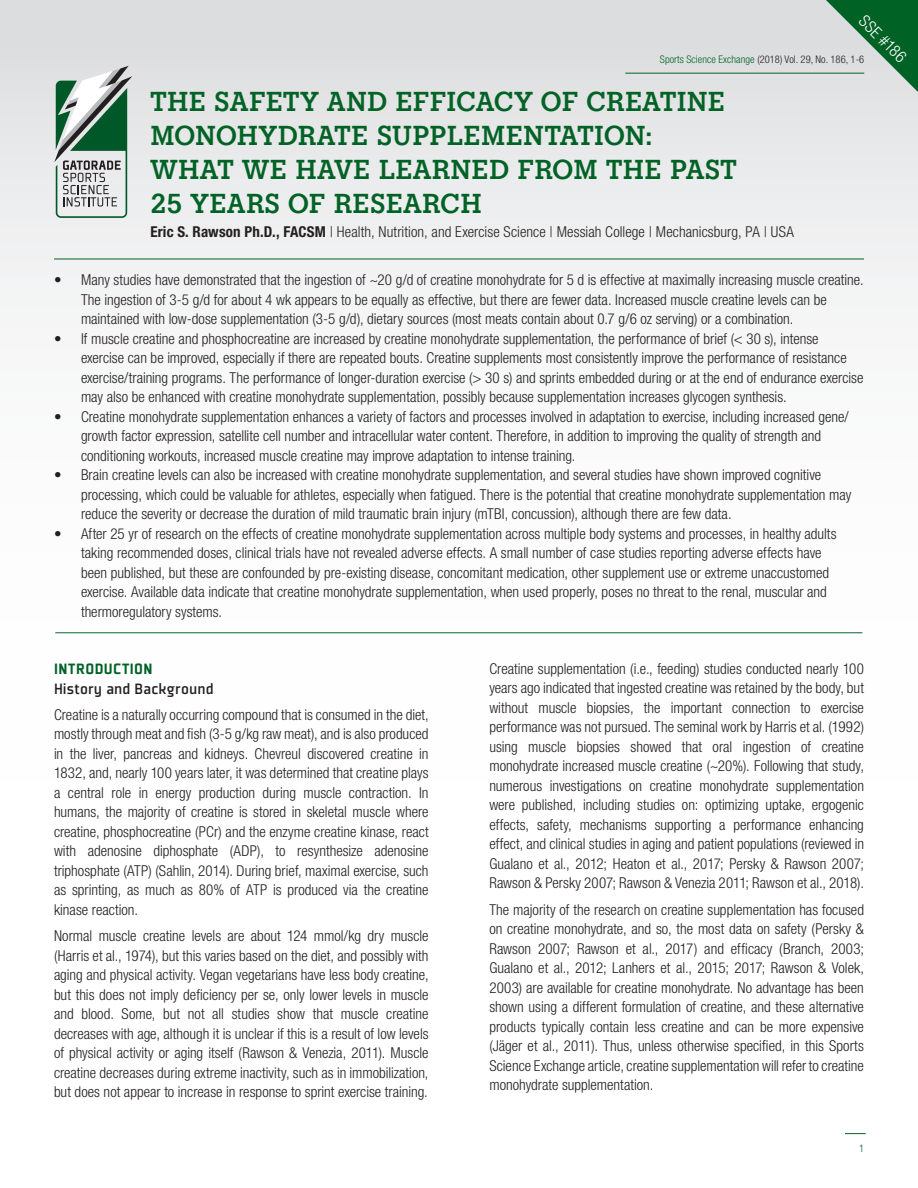
<style>
.page{position:relative;width:918px;height:1188px;background:#fff}
.page>*{position:absolute;margin:0;border:0;box-sizing:border-box;transform-origin:0 0}
.t1{font:700 28.5px/34.2px "Gatorade";letter-spacing:.015em;color:#016226}
.REFERENCES{font:500 16.5px "Plexes Pro";letter-spacing:.005em;color:#231f20}
.REFERENCES-2{font:900 16.5px "Plexes Pro";letter-spacing:.02em;color:#016226}
.t2{font:300 condensed 16.5px "Helvetica Neue LT Pro";color:#fff}
.REFERENCES-3{font:300 condensed 15px/19.5px "Helvetica Neue LT Pro";color:#231f20}
.AUTHOR{font:300 condensed 15px "Helvetica Neue LT Pro";letter-spacing:.005em;color:#231f20}
.t3{font:300 condensed 10.5px "Helvetica Neue LT Pro";letter-spacing:.005em;color:#231f20}
.t4{font:300 condensed 10.5px "Helvetica Neue LT Pro";color:#016226}
.t5{font:10.05px "Plexes Pro";color:#231f20}
.s1{color:#016226}
.s2{font-weight:700}
</style>
<div class="page">
<div style="left:0;top:0;width:918px;height:1188px;background:linear-gradient(to bottom,#e8e8e9,#fff)"></div>
<svg style="left:826px;top:0;width:92px;height:92px;background:#70a083"></svg>
<svg style="left:54px;top:66px;width:78px;height:152px;background:#9aafa5"></svg>
<hr style="left:54px;top:259px;width:810px;height:1px;background:#016226">
<hr style="left:55px;top:632px;width:807px;height:1px;background:#0c6333">
<hr style="left:625px;top:73px;width:239px;height:1px;background:#016226">
<svg style="left:845px;top:1133px;width:21px;height:1px"></svg>
<p class="t2" style="left:869px;top:11px;width:61px;rotate:45deg">SSE #186</p>
<p class="t3" style="left:660px;top:53px;width:206px"><span class="s1">Sports Science Exchange</span> (2018) Vol. 29, No. 186, 1-6</p>
<p class="t1" style="left:150px;top:85px;width:588px">THE SAFETY AND EFFICACY OF CREATINE<br>MONOHYDRATE SUPPLEMENTATION:<br>WHAT WE HAVE LEARNED FROM THE PAST<br>25 YEARS OF RESEARCH</p>
<p class="AUTHOR" style="left:150px;top:223px;width:645px"><span class="s2">Eric S. Rawson Ph.D., FACSM</span> | Health, Nutrition, and Exercise Science | Messiah College | Mechanicsburg, PA | USA</p>
<p class="REFERENCES-3" style="left:81px;top:270px;width:784px;text-indent:-27px">• Many studies have demonstrated that the ingestion of ~20 g/d of creatine monohydrate for 5 d is effective at maximally increasing muscle creatine.<br>The ingestion of 3-5 g/d for about 4 wk appears to be equally as effective, but there are fewer data. Increased muscle creatine levels can be maintained with low-dose supplementation (3-5 g/d), dietary sources (most meats contain about 0.7 g/6 oz serving) or a combination.</p>
<p class="REFERENCES-3" style="left:81px;top:329px;width:784px;text-indent:-27px">• If muscle creatine and phosphocreatine are increased by creatine monohydrate supplementation, the performance of brief (&lt; 30 s), intense exercise can be improved, especially if there are repeated bouts. Creatine supplements most consistently improve the performance of resistance exercise/training programs. The performance of longer-duration exercise (&gt; 30 s) and sprints embedded during or at the end of endurance exercise may also be enhanced with creatine monohydrate supplementation, possibly because supplementation increases glycogen synthesis.</p>
<p class="REFERENCES-3" style="left:81px;top:407px;width:769px;text-indent:-27px">• Creatine monohydrate supplementation enhances a variety of factors and processes involved in adaptation to exercise, including increased gene/ growth factor expression, satellite cell number and intracellular water content. Therefore, in addition to improving the quality of strength and conditioning workouts, increased muscle creatine may improve adaptation to intense training.</p>
<p class="REFERENCES-3" style="left:81px;top:465px;width:772px;text-indent:-27px">• Brain creatine levels can also be increased with creatine monohydrate supplementation, and several studies have shown improved cognitive processing, which could be valuable for athletes, especially when fatigued. There is the potential that creatine monohydrate supplementation may reduce the severity or decrease the duration of mild traumatic brain injury (mTBI, concussion), although there are few data.</p>
<p class="REFERENCES-3" style="left:81px;top:524px;width:757px;text-indent:-27px">• After 25 yr of research on the effects of creatine monohydrate supplementation across multiple body systems and processes, in healthy adults taking recommended doses, clinical trials have not revealed adverse effects. A small number of case studies reporting adverse effects have been published, but these are confounded by pre-existing disease, concomitant medication, other supplement use or extreme unaccustomed exercise. Available data indicate that creatine monohydrate supplementation, when used properly, poses no threat to the renal, muscular and thermoregulatory systems.</p>
<p class="t5" style="left:281px;top:370px;width:122px">GAT11LOGO_GSSI_vert_fc_grn</p>
<p class="REFERENCES-2" style="left:54px;top:659px;width:100px">INTRODUCTION</p>
<p class="REFERENCES" style="left:54px;top:678px;width:161px">History and Background</p>
<p class="REFERENCES-3" style="left:54px;top:705px;width:376px;text-align:justify">Creatine is a naturally occurring compound that is consumed in the diet, mostly through meat and fish (3-5 g/kg raw meat), and is also produced in the liver, pancreas and kidneys. Chevreul discovered creatine in 1832, and, nearly 100 years later, it was determined that creatine plays a central role in energy production during muscle contraction. In humans, the majority of creatine is stored in skeletal muscle where creatine, phosphocreatine (PCr) and the enzyme creatine kinase, react with adenosine diphosphate (ADP), to resynthesize adenosine triphosphate (ATP) (Sahlin, 2014). During brief, maximal exercise, such as sprinting, as much as 80% of ATP is produced via the creatine kinase reaction.</p>
<p class="REFERENCES-3" style="left:54px;top:926px;width:376px;text-align:justify">Normal muscle creatine levels are about 124 mmol/kg dry muscle (Harris et al., 1974), but this varies based on the diet, and possibly with aging and physical activity. Vegan vegetarians have less body creatine, but this does not imply deficiency per se, only lower levels in muscle and blood. Some, but not all studies show that muscle creatine decreases with age, although it is unclear if this is a result of low levels of physical activity or aging itself (Rawson &amp; Venezia, 2011). Muscle creatine decreases during extreme inactivity, such as in immobilization, but does not appear to increase in response to sprint exercise training.</p>
<p class="REFERENCES-3" style="left:489px;top:659px;width:376px;text-align:justify">Creatine supplementation (i.e., feeding) studies conducted nearly 100 years ago indicated that ingested creatine was retained by the body, but without muscle biopsies, the important connection to exercise performance was not pursued. The seminal work by Harris et al. (1992) using muscle biopsies showed that oral ingestion of creatine monohydrate increased muscle creatine (~20%). Following that study, numerous investigations on creatine monohydrate supplementation were published, including studies on: optimizing uptake, ergogenic effects, safety, mechanisms supporting a performance enhancing effect, and clinical studies in aging and patient populations (reviewed in Gualano et al., 2012; Heaton et al., 2017; Persky &amp; Rawson 2007; Rawson &amp; Persky 2007; Rawson &amp; Venezia 2011; Rawson et al., 2018).</p>
<p class="REFERENCES-3" style="left:489px;top:899px;width:376px;text-align:justify">The majority of the research on creatine supplementation has focused on creatine monohydrate, and so, the most data on safety (Persky &amp; Rawson 2007; Rawson et al., 2017) and efficacy (Branch, 2003; Gualano et al., 2012; Lanhers et al., 2015; 2017; Rawson &amp; Volek, 2003) are available for creatine monohydrate. No advantage has been shown using a different formulation of creatine, and these alternative products typically contain less creatine and can be more expensive (Jäger et al., 2011). Thus, unless otherwise specified, in this Sports Science Exchange article, creatine supplementation will refer to creatine monohydrate supplementation.</p>
<p class="t4" style="left:859px;top:1142px;width:7px">1</p>
</div>
